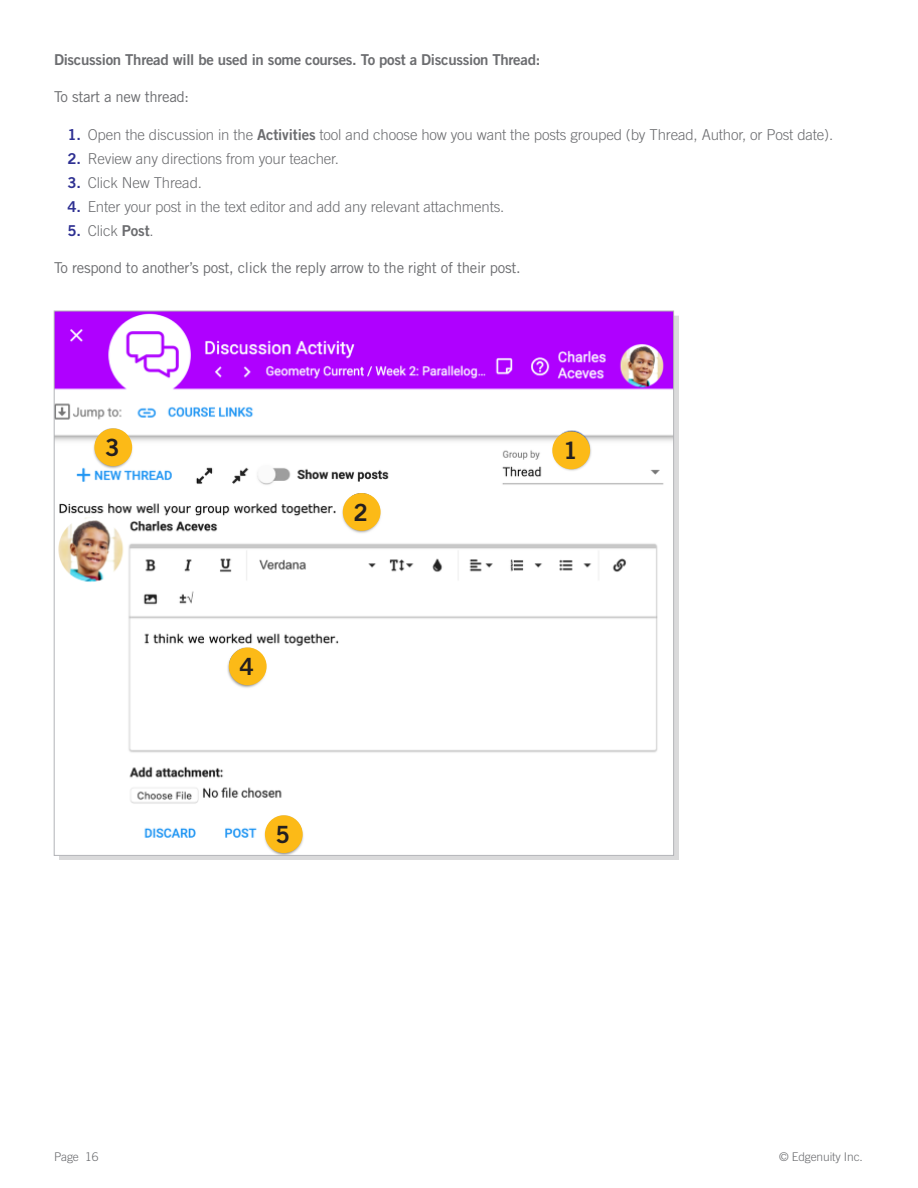
<style>
.page{position:relative;width:918px;height:1188px;background:#fff}
.page>*{position:absolute;margin:0;border:0;box-sizing:border-box;transform-origin:0 0}
.t1{font:23.85px "Trade Gothic LT Pro Bd 2";color:#231f20}
.t2{font:300 15px "Trade Gothic LT Pro";letter-spacing:-.01em;color:#6c6d70}
.t3{font:15px "Trade Gothic LT Std";letter-spacing:-.02em;color:#6c6d70}
.t4{font:15px "Trade Gothic LT Std Bd 2";letter-spacing:-.02em;color:#6c6d70}
.t5{font:300 12px "Trade Gothic LT Std";letter-spacing:-.01em;color:#6c6d70}
.s1{font-family:"Trade Gothic LT Pro Bd 2";font-weight:400;color:#2e3092}
.s2{font-family:"Trade Gothic LT Pro Bd 2";font-weight:400}
</style>
<div class="page">
<img style="left:56px;top:313px;width:616px;height:541px">
<div style="left:552px;top:431px;width:38px;height:38px;background:#fcba17;border-radius:50%"></div>
<div style="left:343px;top:493px;width:38px;height:38px;background:#fcba17;border-radius:50%"></div>
<div style="left:94px;top:428px;width:38px;height:38px;background:#fcba17;border-radius:50%"></div>
<div style="left:229px;top:647px;width:38px;height:38px;background:#fcba17;border-radius:50%"></div>
<div style="left:265px;top:815px;width:38px;height:38px;background:#fcba17;border-radius:50%"></div>
<p class="t4" style="left:54px;top:50px;width:488px">Discussion Thread will be used in some courses. To post a Discussion Thread:</p>
<p class="t3" style="left:54px;top:88px;width:137px">To start a new thread:</p>
<p class="t2" style="left:68px;top:126px;width:767px"><span class="s1">1.</span> Open the discussion in the <span class="s2">Activities</span> tool and choose how you want the posts grouped (by Thread, Author, or Post date).</p>
<p class="t2" style="left:68px;top:150px;width:273px"><span class="s1">2.</span> Review any directions from your teacher.</p>
<p class="t2" style="left:68px;top:174px;width:136px"><span class="s1">3.</span> Click New Thread.</p>
<p class="t2" style="left:68px;top:198px;width:438px"><span class="s1">4.</span> Enter your post in the text editor and add any relevant attachments.</p>
<p class="t2" style="left:68px;top:222px;width:88px"><span class="s1">5.</span> Click <span class="s2">Post</span>.</p>
<p class="t3" style="left:54px;top:259px;width:468px">To respond to another’s post, click the reply arrow to the right of their post.</p>
<p class="t1" style="left:105px;top:433px;width:16px">3</p>
<p class="t1" style="left:240px;top:652px;width:16px">4</p>
<p class="t1" style="left:276px;top:819px;width:16px">5</p>
<p class="t1" style="left:354px;top:497px;width:16px">2</p>
<p class="t1" style="left:563px;top:436px;width:16px">1</p>
<p class="t5" style="left:54px;top:1149px;width:46px">Page 16</p>
<p class="t5" style="left:779px;top:1149px;width:85px">© Edgenuity Inc.</p>
</div>
